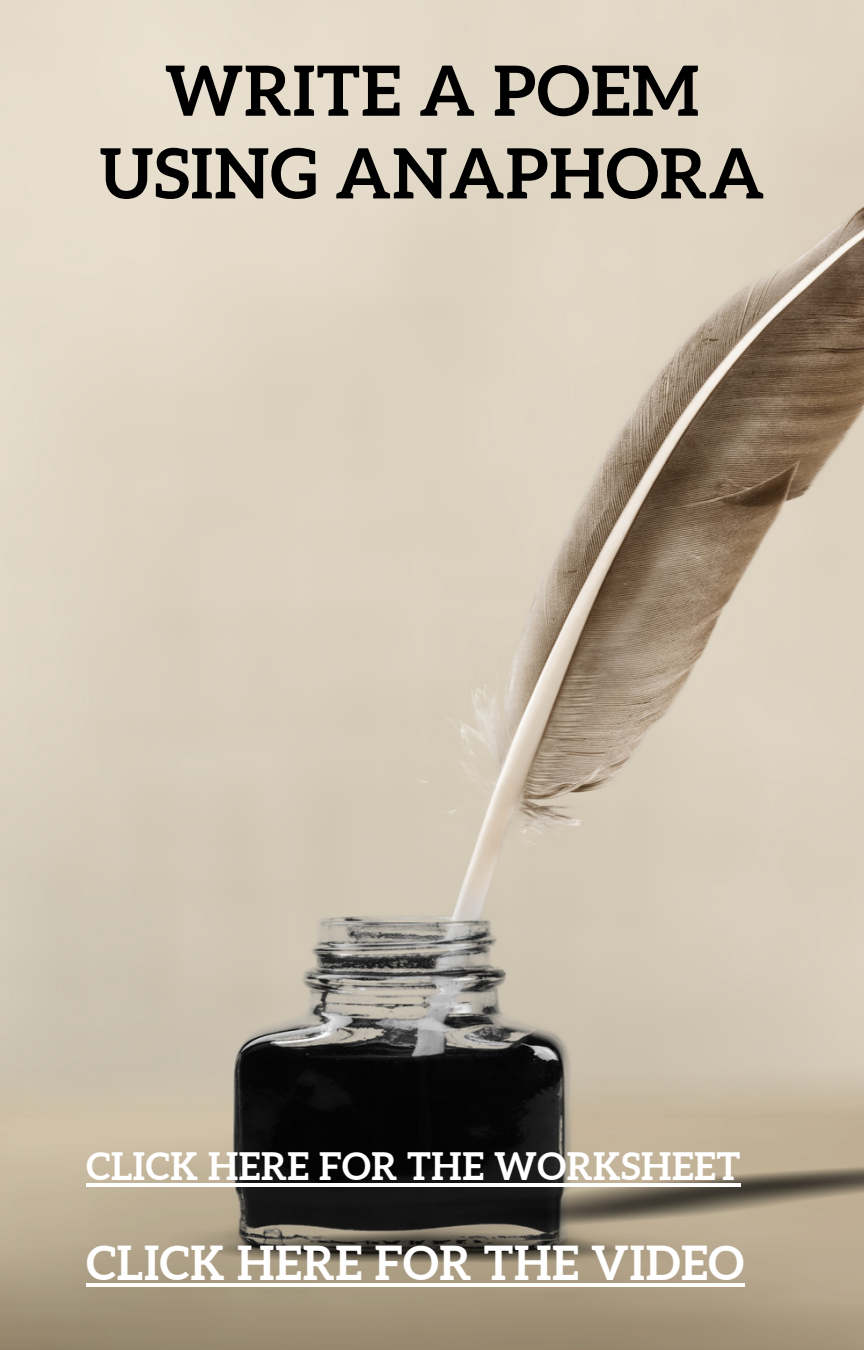
<style>
.page{position:relative;width:864px;height:1350px;background:#fff}
.page>*{position:absolute;margin:0;border:0;box-sizing:border-box;transform-origin:0 0}
.t1{font:700 69.3px/82.8px "Aleo";letter-spacing:.015em;color:#000;text-align:center}
.t2{font:700 46.8px "Aleo";letter-spacing:.015em;color:#fff}
.t3{font:700 37.8px "Aleo";letter-spacing:.015em;color:#fff}
</style>
<div class="page">
<img style="left:0;top:0;width:864px;height:1350px">
<hr style="left:86px;top:1283px;width:659px;height:3px;background:#fff">
<hr style="left:86px;top:1183px;width:655px;height:3px;background:#fff">
<p class="t1" style="left:99px;top:49px;width:667px">WRITE A POEM<br>USING ANAPHORA</p>
<p class="t3" style="left:86px;top:1144px;width:655px">CLICK HERE FOR THE WORKSHEET</p>
<p class="t2" style="left:86px;top:1236px;width:659px">CLICK HERE FOR THE VIDEO</p>
</div>
